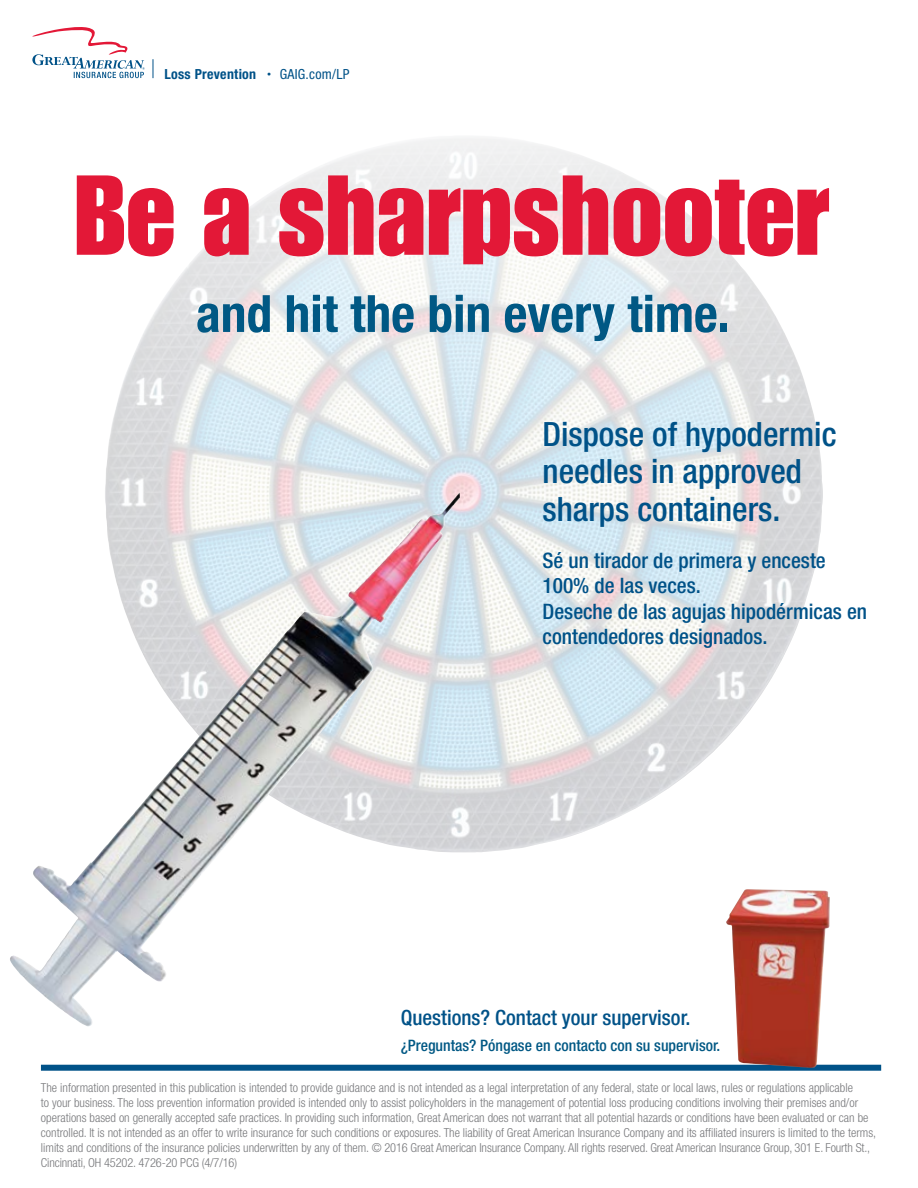
<style>
.page{position:relative;width:918px;height:1188px;background:#fff}
.page>*{position:absolute;margin:0;border:0;box-sizing:border-box;transform-origin:0 0}
.t1{font:111.15px "Impact LT Std";color:#e31837}
.t2{font:700 condensed 51.45px "Helvetica Neue LT Std";color:#005884}
.t3{font:500 condensed 33.45px/37.8px "Helvetica Neue LT Std";color:#005288}
.t4{font:500 condensed 21.3px/25.5px "Helvetica Neue LT Std";color:#005288}
.t5{font:500 condensed 21px "Helvetica Neue LT Std";color:#005288}
.t6{font:500 condensed 15.75px "Helvetica Neue LT Std";color:#005884}
.t7{font:700 condensed 13.95px "Helvetica Neue LT Std";letter-spacing:.02em;color:#005288}
.t8{font:condensed 13.95px "Helvetica Neue LT Std";letter-spacing:.02em;color:#005288}
.t9{font:300 condensed 12.45px/14.9px "Helvetica Neue LT Std";color:#77787b}
.s1{font-size:8.1px}
</style>
<div class="page">
<svg style="left:32px;top:27px;width:113px;height:51px"></svg>
<svg style="left:153px;top:59px;width:1px;height:19px"></svg>
<div style="left:41px;top:1065px;width:840px;height:6px;background:#005288"></div>
<img style="left:105px;top:138px;width:718px;height:714px">
<img style="left:10px;top:513px;width:432px;height:512px">
<img style="left:726px;top:889px;width:104px;height:179px">
<p class="t7" style="left:164px;top:66px;width:93px">Loss Prevention</p>
<p class="t8" style="left:267px;top:66px;width:84px"><span class="s1">•</span> GAIG.com/LP</p>
<h1 class="t1" style="left:74px;top:151px;width:757px">Be a sharpshooter</h1>
<h2 class="t2" style="left:196px;top:283px;width:536px">and hit the bin every time.</h2>
<h3 class="t3" style="left:543px;top:414px;width:295px">Dispose of hypodermic needles in approved sharps containers.</h3>
<h3 class="t4" style="left:543px;top:547px;width:326px">Sé un tirador de primera y enceste<br>100% de las veces.<br>Deseche de las agujas hipodérmicas en contendedores designados.</h3>
<h3 class="t5" style="left:401px;top:1005px;width:291px">Questions? Contact your supervisor.</h3>
<p class="t6" style="left:401px;top:1036px;width:321px">¿Preguntas? Póngase en contacto con su supervisor.</p>
<p class="t9" style="left:41px;top:1080px;width:837px">The information presented in this publication is intended to provide guidance and is not intended as a legal interpretation of any federal, state or local laws, rules or regulations applicable<br>to your business. The loss prevention information provided is intended only to assist policyholders in the management of potential loss producing conditions involving their premises and/or operations based on generally accepted safe practices. In providing such information, Great American does not warrant that all potential hazards or conditions have been evaluated or can be controlled. It is not intended as an offer to write insurance for such conditions or exposures. The liability of Great American Insurance Company and its affiliated insurers is limited to the terms, limits and conditions of the insurance policies underwritten by any of them. © 2016 Great American Insurance Company. All rights reserved. Great American Insurance Group, 301 E. Fourth St., Cincinnati, OH 45202. 4726-20 PCG (4/7/16)</p>
</div>
